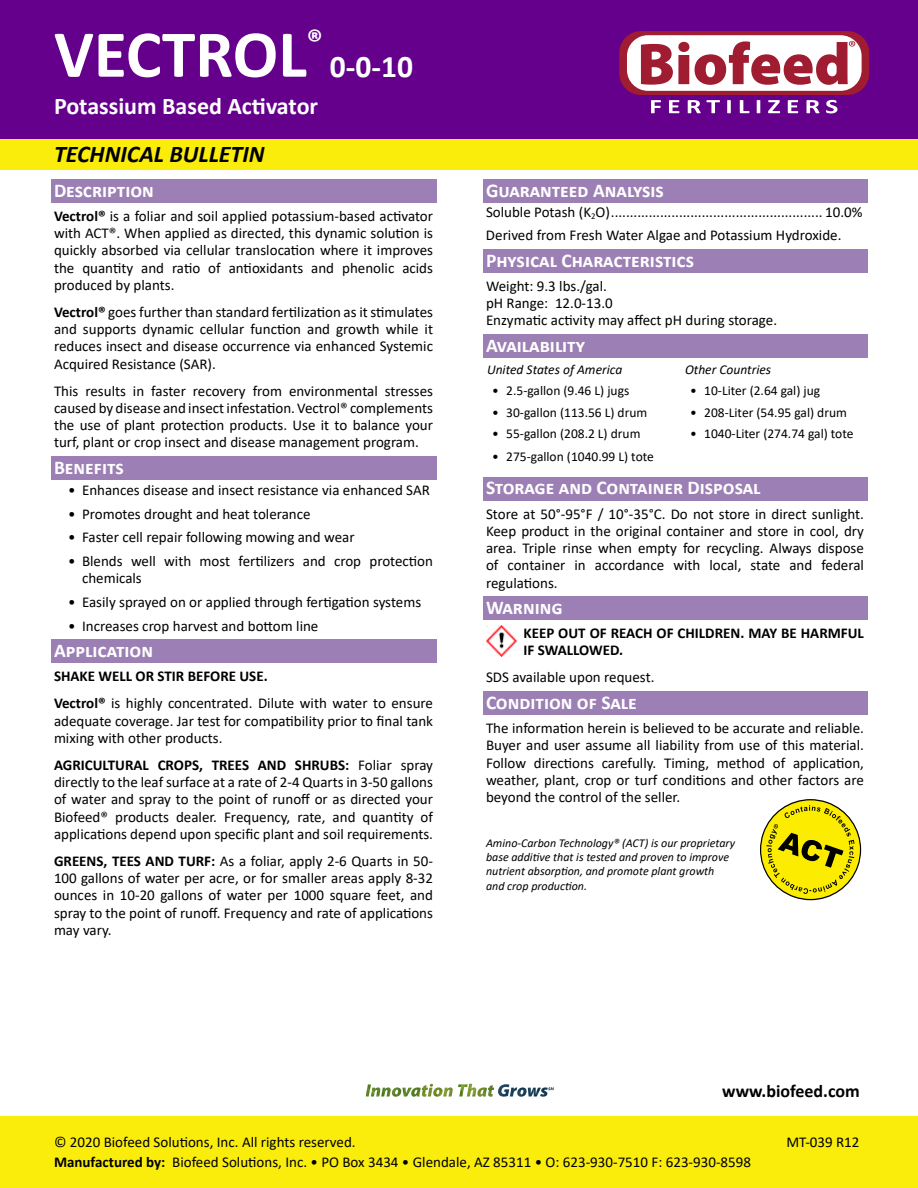
<style>
.page{position:relative;width:918px;height:1188px;background:#fff}
.page>*{position:absolute;margin:0;border:0;box-sizing:border-box;transform-origin:0 0}
.t1{font:700 67.5px "Calibri";color:#fff}
.t2{font:700 31.5px "Calibri";color:#fff}
.t3{font:700 24px "Calibri";color:#fff}
.t4{font:italic 700 24px "Calibri";color:#000}
.t5{font:700 19.5px "Calibri";color:#fff}
.t6{font:700 18px "Calibri";letter-spacing:.005em;color:#000}
.t7{font:15px/17.2px "Calibri";color:#000;text-align:justify}
.t8{font:700 15px/17.2px "Calibri";color:#000}
.t9{font:13.5px "Calibri";color:#000}
.t10{font:italic 13.5px "Calibri";color:#000}
.t11{font:italic 12px/14.4px "Calibri";color:#000}
.s1{font-weight:700}
</style>
<div class="page">
<div style="left:0;top:0;width:918px;height:140px;background:#65008c"></div>
<div style="left:0;top:139px;width:918px;height:30px;background:#fbed0b"></div>
<div style="left:483px;top:179px;width:384px;height:24px;background:#9c7fb4"></div>
<div style="left:483px;top:249px;width:384px;height:24px;background:#9c7fb4"></div>
<div style="left:483px;top:334px;width:384px;height:24px;background:#9c7fb4"></div>
<div style="left:483px;top:477px;width:384px;height:23px;background:#9c7fb4"></div>
<div style="left:483px;top:596px;width:384px;height:24px;background:#9c7fb4"></div>
<div style="left:483px;top:691px;width:384px;height:24px;background:#9c7fb4"></div>
<img style="left:486px;top:625px;width:31px;height:31px">
<svg style="left:651px;top:100px;width:10px;height:13px"></svg>
<svg style="left:669px;top:100px;width:10px;height:13px"></svg>
<svg style="left:688px;top:100px;width:13px;height:13px"></svg>
<svg style="left:707px;top:100px;width:13px;height:13px"></svg>
<svg style="left:727px;top:100px;width:4px;height:13px"></svg>
<svg style="left:740px;top:100px;width:9px;height:13px"></svg>
<svg style="left:757px;top:100px;width:3px;height:13px"></svg>
<svg style="left:768px;top:100px;width:12px;height:13px"></svg>
<svg style="left:788px;top:100px;width:10px;height:13px"></svg>
<svg style="left:807px;top:100px;width:13px;height:13px"></svg>
<svg style="left:826px;top:100px;width:11px;height:13px"></svg>
<div style="left:620px;top:32px;width:248px;height:62px;background:#9f1c31;border-radius:21px"></div>
<div style="left:619px;top:31px;width:250px;height:64px;border:2px solid #9f1c31;border-radius:21px"></div>
<div style="left:627px;top:35px;width:235px;height:56px;background:#fff;border-radius:21px"></div>
<svg style="left:641px;top:42px;width:48px;height:43px"></svg>
<svg style="left:695px;top:41px;width:160px;height:44px"></svg>
<svg style="left:760px;top:799px;width:102px;height:102px"></svg>
<div style="left:51px;top:179px;width:385px;height:24px;background:#9c7fb4"></div>
<div style="left:51px;top:456px;width:385px;height:24px;background:#9c7fb4"></div>
<div style="left:51px;top:639px;width:385px;height:24px;background:#9c7fb4"></div>
<div style="left:0;top:1117px;width:918px;height:71px;background:#fbed0b"></div>
<img style="left:498px;top:1084px;width:56px;height:13px">
<img style="left:366px;top:1084px;width:128px;height:13px">
<h1 class="t1" style="left:54px;top:7px;width:270px">VECTROL<sup>®</sup></h1>
<h3 class="t3" style="left:54px;top:89px;width:266px">Potassium Based Activator</h3>
<h3 class="t4" style="left:54px;top:137px;width:212px">TECHNICAL BULLETIN</h3>
<h2 class="t2" style="left:330px;top:44px;width:85px">0-0-10</h2>
<h3 class="t5" style="left:54px;top:177px;width:101px">Description</h3>
<p class="t7" style="left:54px;top:207px;width:381px"><span class="s1">Vectrol®</span> is a foliar and soil applied potassium-based activator with ACT®. When applied as directed, this dynamic solution is quickly absorbed via cellular translocation where it improves the quantity and ratio of antioxidants and phenolic acids produced by plants.</p>
<p class="t7" style="left:54px;top:303px;width:381px"><span class="s1">Vectrol®</span> goes further than standard fertilization as it stimulates and supports dynamic cellular function and growth while it reduces insect and disease occurrence via enhanced Systemic Acquired Resistance (SAR).</p>
<p class="t7" style="left:54px;top:382px;width:381px">This results in faster recovery from environmental stresses caused by disease and insect infestation. Vectrol® complements the use of plant protection products. Use it to balance your turf, plant or crop insect and disease management program.</p>
<h3 class="t5" style="left:54px;top:454px;width:71px">Benefits</h3>
<p class="t7" style="left:68px;top:481px;width:363px">• Enhances disease and insect resistance via enhanced SAR</p>
<p class="t7" style="left:68px;top:505px;width:244px">• Promotes drought and heat tolerance</p>
<p class="t7" style="left:68px;top:528px;width:288px">• Faster cell repair following mowing and wear</p>
<p class="t7" style="left:82px;top:552px;width:353px;text-indent:-14px">• Blends well with most fertilizers and crop protection chemicals</p>
<p class="t7" style="left:68px;top:593px;width:355px">• Easily sprayed on or applied through fertigation systems</p>
<p class="t7" style="left:68px;top:617px;width:252px">• Increases crop harvest and bottom line</p>
<h3 class="t5" style="left:54px;top:637px;width:101px">Application</h3>
<p class="t7" style="left:54px;top:662px;width:381px;line-height:27px"><span class="s1">SHAKE WELL OR STIR BEFORE USE.<br>Vectrol®</span> is highly concentrated. Dilute with water to ensure</p>
<p class="t7" style="left:54px;top:712px;width:381px">adequate coverage. Jar test for compatibility prior to final tank mixing with other products.</p>
<p class="t7" style="left:54px;top:756px;width:381px"><span class="s1">AGRICULTURAL CROPS, TREES AND SHRUBS:</span> Foliar spray directly to the leaf surface at a rate of 2-4 Quarts in 3-50 gallons of water and spray to the point of runoff or as directed your Biofeed® products dealer. Frequency, rate, and quantity of applications depend upon specific plant and soil requirements.</p>
<p class="t7" style="left:54px;top:852px;width:381px"><span class="s1">GREENS, TEES AND TURF:</span> As a foliar, apply 2-6 Quarts in 50- 100 gallons of water per acre, or for smaller areas apply 8-32 ounces in 10-20 gallons of water per 1000 square feet, and spray to the point of runoff. Frequency and rate of applications may vary.</p>
<h3 class="t5" style="left:486px;top:177px;width:179px">Guaranteed Analysis</h3>
<p class="t7" style="left:486px;top:199px;width:378px;line-height:23.7px">Soluble Potash (K<sub>2</sub>O)........................................................ 10.0%<br>Derived from Fresh Water Algae and Potassium Hydroxide.</p>
<h3 class="t5" style="left:486px;top:247px;width:210px">Physical Characteristics</h3>
<p class="t7" style="left:486px;top:277px;width:293px;text-align:left">Weight: 9.3 lbs./gal.<br>pH Range: 12.0-13.0<br>Enzymatic activity may affect pH during storage.</p>
<h3 class="t5" style="left:486px;top:332px;width:101px">Availability</h3>
<p class="t10" style="left:487px;top:360px;width:137px">United States of America</p>
<p class="t9" style="left:492px;top:381px;width:139px">• 2.5-gallon (9.46 L) jugs</p>
<p class="t9" style="left:492px;top:403px;width:157px">• 30-gallon (113.56 L) drum</p>
<p class="t9" style="left:492px;top:424px;width:150px">• 55-gallon (208.2 L) drum</p>
<p class="t9" style="left:492px;top:447px;width:163px">• 275-gallon (1040.99 L) tote</p>
<p class="t10" style="left:685px;top:360px;width:88px">Other Countries</p>
<p class="t9" style="left:690px;top:381px;width:132px">• 10-Liter (2.64 gal) jug</p>
<p class="t9" style="left:690px;top:403px;width:158px">• 208-Liter (54.95 gal) drum</p>
<p class="t9" style="left:690px;top:424px;width:165px">• 1040-Liter (274.74 gal) tote</p>
<h3 class="t5" style="left:486px;top:474px;width:276px">Storage and Container Disposal</h3>
<p class="t7" style="left:486px;top:505px;width:380px">Store at 50°-95°F / 10°-35°C. Do not store in direct sunlight.<br>Keep product in the original container and store in cool, dry area. Triple rinse when empty for recycling. Always dispose of container in accordance with local, state and federal regulations.</p>
<h3 class="t5" style="left:486px;top:594px;width:78px">Warning</h3>
<p class="t8" style="left:524px;top:624px;width:342px">KEEP OUT OF REACH OF CHILDREN. MAY BE HARMFUL<br>IF SWALLOWED.</p>
<p class="t7" style="left:486px;top:668px;width:170px">SDS available upon request.</p>
<h3 class="t5" style="left:486px;top:689px;width:152px">Condition of Sale</h3>
<p class="t7" style="left:486px;top:719px;width:380px">The information herein is believed to be accurate and reliable.<br>Buyer and user assume all liability from use of this material.<br>Follow directions carefully. Timing, method of application, weather, plant, crop or turf conditions and other factors are beyond the control of the seller.</p>
<p class="t11" style="left:486px;top:835px;width:251px">Amino-Carbon Technology® (ACT) is our proprietary base additive that is tested and proven to improve nutrient absorption, and promote plant growth and crop production.</p>
<p class="t6" style="left:722px;top:1078px;width:139px">www.biofeed.com</p>
<p class="t7" style="left:54px;top:1133px;width:303px">© 2020 Biofeed Solutions, Inc. All rights reserved.</p>
<p class="t7" style="left:786px;top:1133px;width:75px">MT-039 R12</p>
<p class="t7" style="left:54px;top:1153px;width:699px"><span class="s1">Manufactured by:</span> Biofeed Solutions, Inc. • PO Box 3434 • Glendale, AZ 85311 • O: 623-930-7510 F: 623-930-8598</p>
</div>
